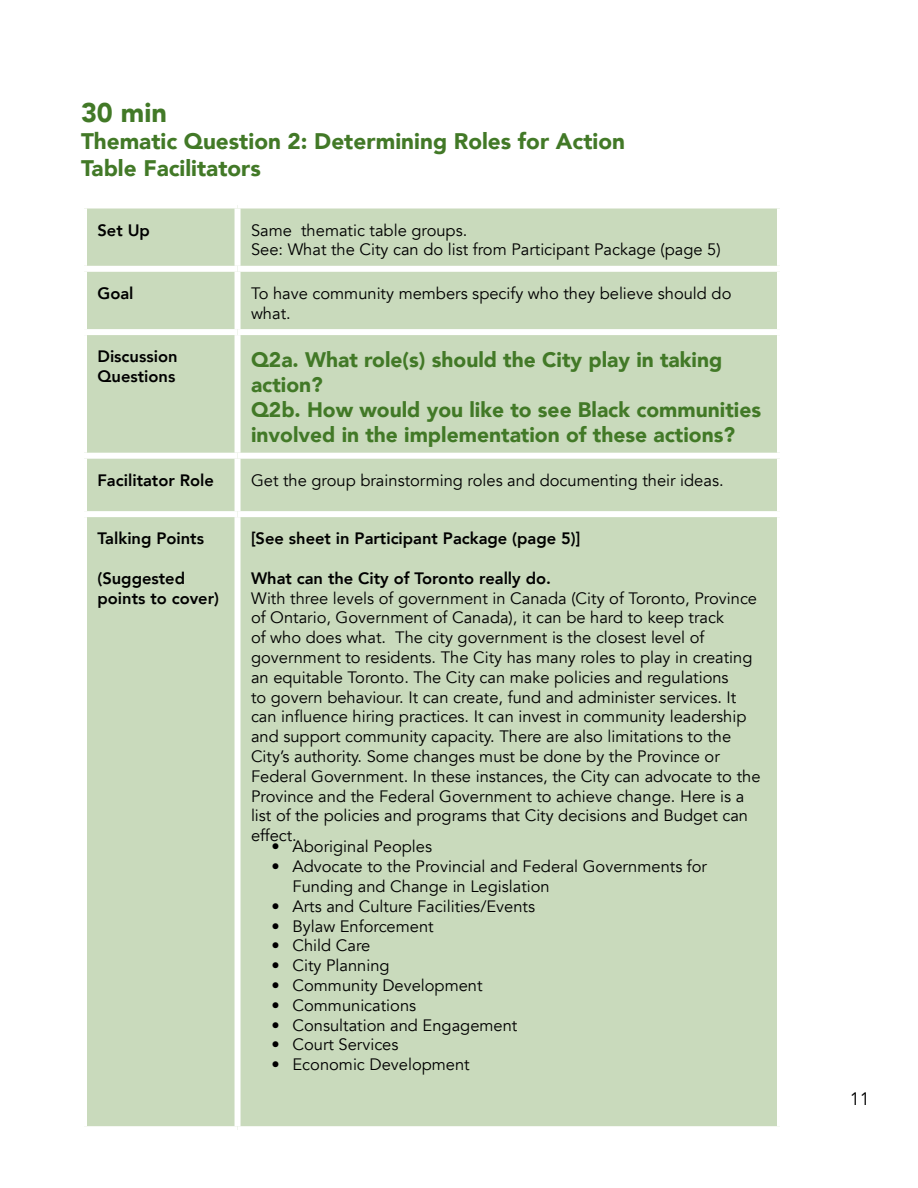
<style>
.page{position:relative;width:918px;height:1188px;background:#fff}
.page>*{position:absolute;margin:0;border:0;box-sizing:border-box;transform-origin:0 0}
.t1{font:900 27px "Avenir";color:#427927}
.t2{font:900 22.5px/27px "Avenir";color:#427927}
.t3{font:900 21px/25.2px "Avenir";color:#427927}
.t4{font:18px "Avenir";color:#000}
.t5{font:16.5px/19.8px "Avenir";color:#000}
.t6{font:800 16.5px/19.8px "Avenir";color:#000}
</style>
<div class="page">
<div style="left:238px;top:332px;width:542px;height:124px;background:#c9dabc"></div>
<div style="left:238px;top:514px;width:542px;height:615px;background:#c9dabc"></div>
<div style="left:84px;top:206px;width:154px;height:63px;background:#c9dabc"></div>
<div style="left:238px;top:206px;width:542px;height:63px;background:#c9dabc"></div>
<div style="left:84px;top:269px;width:154px;height:63px;background:#c9dabc"></div>
<div style="left:238px;top:269px;width:542px;height:63px;background:#c9dabc"></div>
<div style="left:84px;top:332px;width:154px;height:124px;background:#c9dabc"></div>
<div style="left:84px;top:456px;width:154px;height:58px;background:#c9dabc"></div>
<div style="left:238px;top:456px;width:542px;height:58px;background:#c9dabc"></div>
<div style="left:84px;top:514px;width:154px;height:615px;background:#c9dabc"></div>
<div style="left:81px;top:202px;width:157px;height:6px;background:#fff"></div>
<div style="left:81px;top:209px;width:6px;height:57px;background:#fff"></div>
<div style="left:238px;top:202px;width:545px;height:6px;background:#fff"></div>
<div style="left:235px;top:209px;width:6px;height:57px;background:#fff"></div>
<div style="left:777px;top:209px;width:6px;height:57px;background:#fff"></div>
<div style="left:81px;top:266px;width:157px;height:6px;background:#fff"></div>
<div style="left:81px;top:272px;width:6px;height:57px;background:#fff"></div>
<div style="left:238px;top:266px;width:545px;height:6px;background:#fff"></div>
<div style="left:235px;top:272px;width:6px;height:57px;background:#fff"></div>
<div style="left:777px;top:272px;width:6px;height:57px;background:#fff"></div>
<div style="left:81px;top:329px;width:157px;height:6px;background:#fff"></div>
<div style="left:81px;top:335px;width:6px;height:118px;background:#fff"></div>
<div style="left:238px;top:329px;width:545px;height:6px;background:#fff"></div>
<div style="left:235px;top:335px;width:6px;height:118px;background:#fff"></div>
<div style="left:777px;top:335px;width:6px;height:118px;background:#fff"></div>
<div style="left:81px;top:453px;width:157px;height:6px;background:#fff"></div>
<div style="left:81px;top:459px;width:6px;height:52px;background:#fff"></div>
<div style="left:81px;top:517px;width:6px;height:609px;background:#fff"></div>
<div style="left:238px;top:453px;width:545px;height:6px;background:#fff"></div>
<div style="left:235px;top:459px;width:6px;height:52px;background:#fff"></div>
<div style="left:235px;top:517px;width:6px;height:609px;background:#fff"></div>
<div style="left:777px;top:459px;width:6px;height:52px;background:#fff"></div>
<div style="left:777px;top:517px;width:6px;height:609px;background:#fff"></div>
<div style="left:81px;top:511px;width:157px;height:6px;background:#fff"></div>
<div style="left:81px;top:1126px;width:157px;height:6px;background:#fff"></div>
<div style="left:238px;top:511px;width:545px;height:6px;background:#fff"></div>
<div style="left:238px;top:1126px;width:545px;height:6px;background:#fff"></div>
<h3 class="t1" style="left:81px;top:89px;width:87px">30 min</h3>
<h3 class="t2" style="left:81px;top:127px;width:546px">Thematic Question 2: Determining Roles for Action<br>Table Facilitators</h3>
<h4 class="t6" style="left:98px;top:220px;width:54px">Set Up</h4>
<p class="t5" style="left:251px;top:220px;width:218px">Same thematic table groups.</p>
<p class="t5" style="left:251px;top:240px;width:471px">See: What the City can do list from Participant Package (page 5)</p>
<h4 class="t6" style="left:98px;top:283px;width:38px">Goal</h4>
<p class="t5" style="left:251px;top:284px;width:482px">To have community members specify who they believe should do what.</p>
<h4 class="t6" style="left:98px;top:346px;width:82px">Discussion<br>Questions</h4>
<p class="t3" style="left:251px;top:346px;width:473px">Q2a. What role(s) should the City play in taking action?</p>
<p class="t3" style="left:251px;top:397px;width:512px">Q2b. How would you like to see Black communities involved in the implementation of these actions?</p>
<h4 class="t6" style="left:98px;top:470px;width:118px">Facilitator Role</h4>
<p class="t5" style="left:251px;top:470px;width:474px">Get the group brainstorming roles and documenting their ideas.</p>
<h4 class="t6" style="left:98px;top:529px;width:108px">Talking Points</h4>
<h4 class="t6" style="left:98px;top:568px;width:123px">(Suggested points to cover)</h4>
<p class="t6" style="left:251px;top:529px;width:331px">[See sheet in Participant Package (page 5)]</p>
<h5 class="t6" style="left:251px;top:568px;width:302px">What can the City of Toronto really do.</h5>
<p class="t5" style="left:251px;top:588px;width:511px">With three levels of government in Canada (City of Toronto, Province of Ontario, Government of Canada), it can be hard to keep track<br>of who does what. The city government is the closest level of government to residents. The City has many roles to play in creating an equitable Toronto. The City can make policies and regulations<br>to govern behaviour. It can create, fund and administer services. It can influence hiring practices. It can invest in community leadership and support community capacity. There are also limitations to the City’s authority. Some changes must be done by the Province or Federal Government. In these instances, the City can advocate to the Province and the Federal Government to achieve change. Here is a list of the policies and programs that City decisions and Budget can effect.</p>
<p class="t5" style="left:271px;top:837px;width:162px">• Aboriginal Peoples</p>
<p class="t5" style="left:292px;top:857px;width:416px;text-indent:-21px">• Advocate to the Provincial and Federal Governments for<br>Funding and Change in Legislation</p>
<p class="t5" style="left:271px;top:897px;width:265px">• Arts and Culture Facilities/Events</p>
<p class="t5" style="left:271px;top:916px;width:164px">• Bylaw Enforcement</p>
<p class="t5" style="left:271px;top:936px;width:100px">• Child Care</p>
<p class="t5" style="left:271px;top:956px;width:120px">• City Planning</p>
<p class="t5" style="left:271px;top:976px;width:213px">• Community Development</p>
<p class="t5" style="left:271px;top:996px;width:146px">• Communications</p>
<p class="t5" style="left:271px;top:1015px;width:247px">• Consultation and Engagement</p>
<p class="t5" style="left:271px;top:1035px;width:129px">• Court Services</p>
<p class="t5" style="left:271px;top:1055px;width:200px">• Economic Development</p>
<p class="t4" style="left:850px;top:1088px;width:22px">11</p>
</div>
